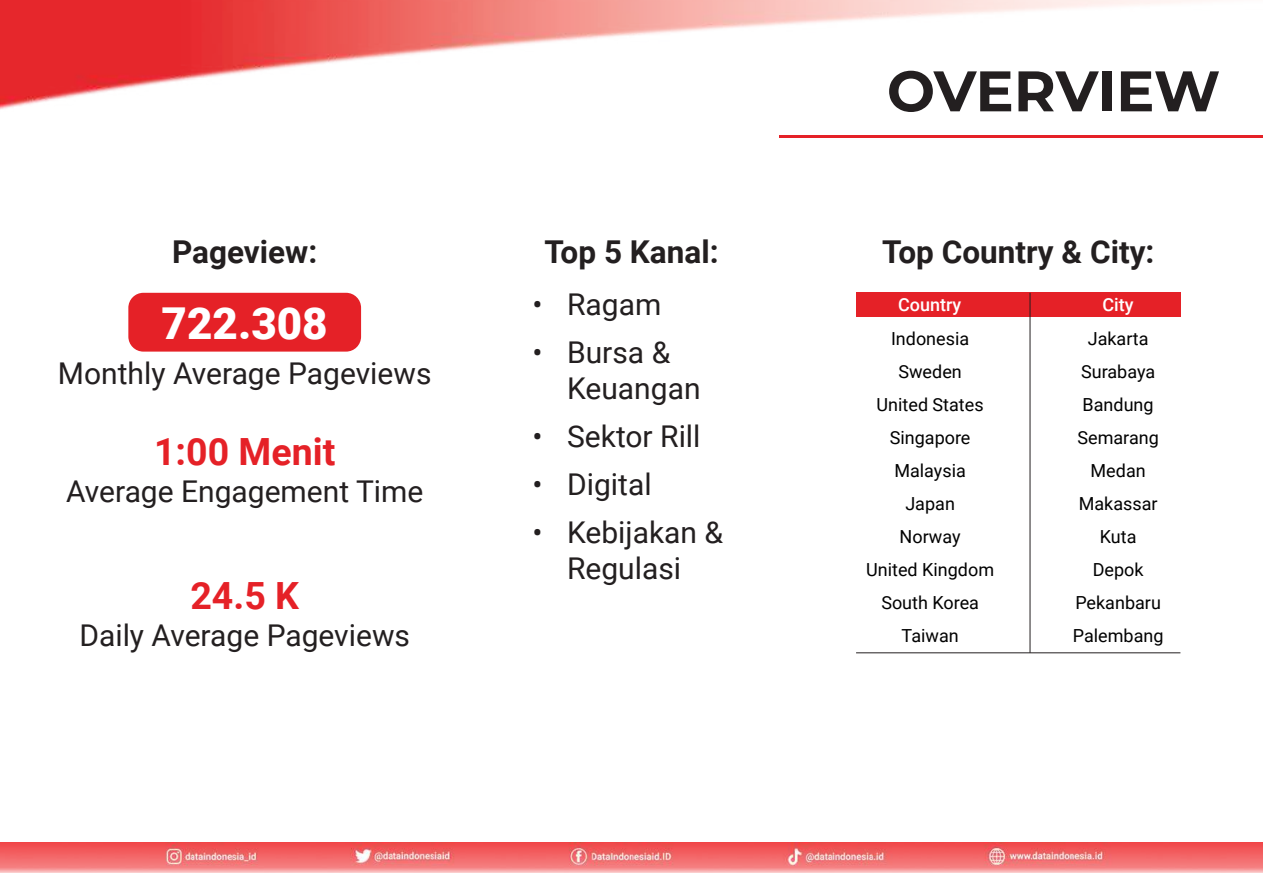
<style>
.page{position:relative;width:1263px;height:893px;background:#fff}
.page>*{position:absolute;margin:0;border:0;box-sizing:border-box;transform-origin:0 0}
.t1{font:700 57px "Montserrat";letter-spacing:-.01em;color:#231f20}
.t2{font:900 43.95px "Roboto";color:#fff}
.t3{font:700 37.5px "Roboto";color:#e52127}
.t4{font:700 31.5px "Roboto";color:#231f20}
.t5{font:30px/36px "Roboto";color:#231f20}
.t6{font:18px/33px "Roboto";color:#000;text-align:center}
.t7{font:500 18px "Roboto";color:#fff}
</style>
<div class="page">
<img style="left:0;top:0;width:1202px;height:110px">
<img style="left:0;top:842px;width:1263px;height:31px">
<hr style="left:779px;top:135px;width:484px;height:3px;background:#e52127">
<div style="left:128px;top:293px;width:233px;height:59px;background:#e52127;border-radius:15px"></div>
<div style="left:856px;top:293px;width:324px;height:24px;background:#e52127"></div>
<hr style="left:1030px;top:293px;width:1px;height:360px;background:#231f20">
<hr style="left:856px;top:653px;width:324px;height:1px;background:#231f20">
<h1 class="t1" style="left:887px;top:53px;width:335px">OVERVIEW</h1>
<h3 class="t4" style="left:544px;top:230px;width:176px">Top 5 Kanal:</h3>
<h3 class="t5" style="left:533px;top:285px;width:130px">• Ragam</h3>
<h3 class="t5" style="left:567px;top:333px;width:135px;text-indent:-34px">• Bursa &amp;<br>Keuangan</h3>
<h3 class="t5" style="left:533px;top:417px;width:169px">• Sektor Rill</h3>
<h3 class="t5" style="left:533px;top:465px;width:120px">• Digital</h3>
<h3 class="t5" style="left:533px;top:513px;width:192px;text-align:center">• Kebijakan &amp;<br>Regulasi</h3>
<h3 class="t4" style="left:172px;top:230px;width:147px">Pageview:</h3>
<h3 class="t4" style="left:882px;top:230px;width:274px">Top Country &amp; City:</h3>
<p class="t7" style="left:1102px;top:292px;width:33px">City</p>
<p class="t7" style="left:898px;top:292px;width:65px">Country</p>
<h2 class="t2" style="left:162px;top:292px;width:168px">722.308</h2>
<p class="t6" style="left:1073px;top:321px;width:92px">Jakarta<br>Surabaya<br>Bandung<br>Semarang<br>Medan<br>Makassar<br>Kuta<br>Depok<br>Pekanbaru<br>Palembang</p>
<p class="t6" style="left:866px;top:321px;width:129px">Indonesia<br>Sweden<br>United States<br>Singapore<br>Malaysia<br>Japan<br>Norway<br>United Kingdom<br>South Korea<br>Taiwan</p>
<h3 class="t5" style="left:58px;top:354px;width:375px">Monthly Average Pageviews</h3>
<h3 class="t3" style="left:154px;top:426px;width:183px">1:00 Menit</h3>
<h3 class="t5" style="left:66px;top:473px;width:359px">Average Engagement Time</h3>
<h3 class="t3" style="left:190px;top:570px;width:110px">24.5 K</h3>
<h3 class="t5" style="left:79px;top:617px;width:332px">Daily Average Pageviews</h3>
</div>
